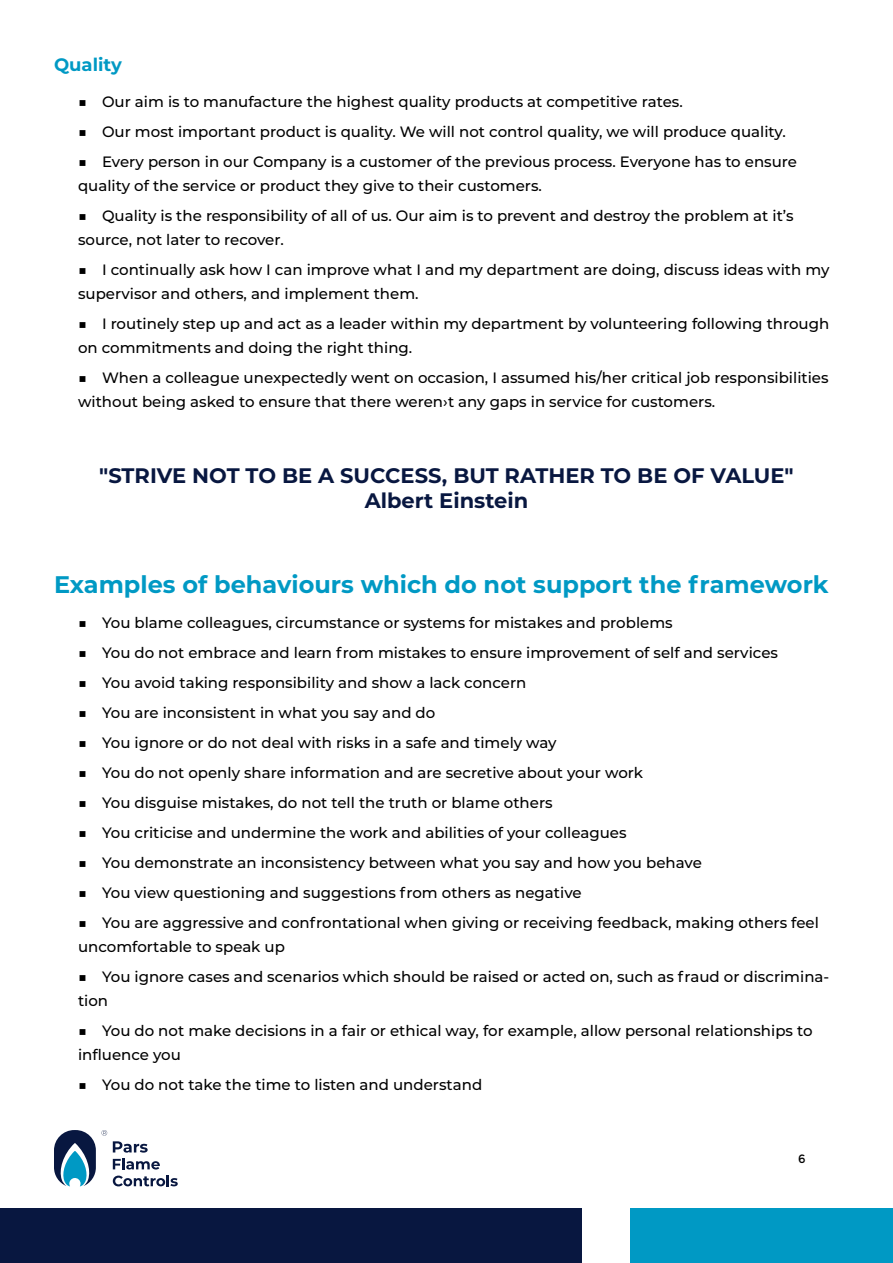
<style>
.page{position:relative;width:893px;height:1263px;background:#fff}
.page>*{position:absolute;margin:0;border:0;box-sizing:border-box;transform-origin:0 0}
.t1{font:700 24px "Montserrat";color:#0099c4}
.t2{font:700 21px/25.2px "Montserrat";color:#081740;text-align:center}
.t3{font:700 18px "Montserrat";color:#0099c4}
.t4{font:500 15px/24px "Montserrat";color:#000}
.t5{font:12px "Montserrat";color:#000}
</style>
<div class="page">
<div style="left:1px;top:1209px;width:581px;height:54px;background:#081740"></div>
<div style="left:631px;top:1209px;width:262px;height:54px;background:#0099c4"></div>
<svg style="left:54px;top:1130px;width:42px;height:56px"></svg>
<svg style="left:113px;top:1141px;width:35px;height:11px"></svg>
<svg style="left:113px;top:1158px;width:47px;height:11px"></svg>
<svg style="left:113px;top:1175px;width:65px;height:11px"></svg>
<svg style="left:102px;top:1130px;width:5px;height:6px"></svg>
<p class="t3" style="left:54px;top:52px;width:69px">Quality</p>
<p class="t4" style="left:78px;top:89px;width:606px">■ Our aim is to manufacture the highest quality products at competitive rates.</p>
<p class="t4" style="left:78px;top:119px;width:709px">■ Our most important product is quality. We will not control quality, we will produce quality.</p>
<p class="t4" style="left:78px;top:149px;width:720px">■ Every person in our Company is a customer of the previous process. Everyone has to ensure quality of the service or product they give to their customers.</p>
<p class="t4" style="left:78px;top:203px;width:717px">■ Quality is the responsibility of all of us. Our aim is to prevent and destroy the problem at it’s source, not later to recover.</p>
<p class="t4" style="left:78px;top:257px;width:753px">■ I continually ask how I can improve what I and my department are doing, discuss ideas with my supervisor and others, and implement them.</p>
<p class="t4" style="left:78px;top:311px;width:753px">■ I routinely step up and act as a leader within my department by volunteering following through on commitments and doing the right thing.</p>
<p class="t4" style="left:78px;top:365px;width:752px">■ When a colleague unexpectedly went on occasion, I assumed his/her critical job responsibilities without being asked to ensure that there weren›t any gaps in service for customers.</p>
<h2 class="t2" style="left:99px;top:462px;width:696px">"STRIVE NOT TO BE A SUCCESS, BUT RATHER TO BE OF VALUE"<br>Albert Einstein</h2>
<h1 class="t1" style="left:54px;top:567px;width:776px">Examples of behaviours which do not support the framework</h1>
<p class="t4" style="left:78px;top:610px;width:596px">■ You blame colleagues, circumstance or systems for mistakes and problems</p>
<p class="t4" style="left:78px;top:640px;width:701px">■ You do not embrace and learn from mistakes to ensure improvement of self and services</p>
<p class="t4" style="left:78px;top:670px;width:450px">■ You avoid taking responsibility and show a lack concern</p>
<p class="t4" style="left:78px;top:700px;width:359px">■ You are inconsistent in what you say and do</p>
<p class="t4" style="left:78px;top:730px;width:480px">■ You ignore or do not deal with risks in a safe and timely way</p>
<p class="t4" style="left:78px;top:760px;width:567px">■ You do not openly share information and are secretive about your work</p>
<p class="t4" style="left:78px;top:790px;width:476px">■ You disguise mistakes, do not tell the truth or blame others</p>
<p class="t4" style="left:78px;top:820px;width:550px">■ You criticise and undermine the work and abilities of your colleagues</p>
<p class="t4" style="left:78px;top:850px;width:625px">■ You demonstrate an inconsistency between what you say and how you behave</p>
<p class="t4" style="left:78px;top:880px;width:505px">■ You view questioning and suggestions from others as negative</p>
<p class="t4" style="left:78px;top:910px;width:742px">■ You are aggressive and confrontational when giving or receiving feedback, making others feel uncomfortable to speak up</p>
<p class="t4" style="left:78px;top:964px;width:753px">■ You ignore cases and scenarios which should be raised or acted on, such as fraud or discrimina&shy;tion</p>
<p class="t4" style="left:78px;top:1018px;width:736px">■ You do not make decisions in a fair or ethical way, for example, allow personal relationships to influence you</p>
<p class="t4" style="left:78px;top:1072px;width:406px">■ You do not take the time to listen and understand</p>
<p class="t5" style="left:798px;top:1152px;width:9px">6</p>
</div>
